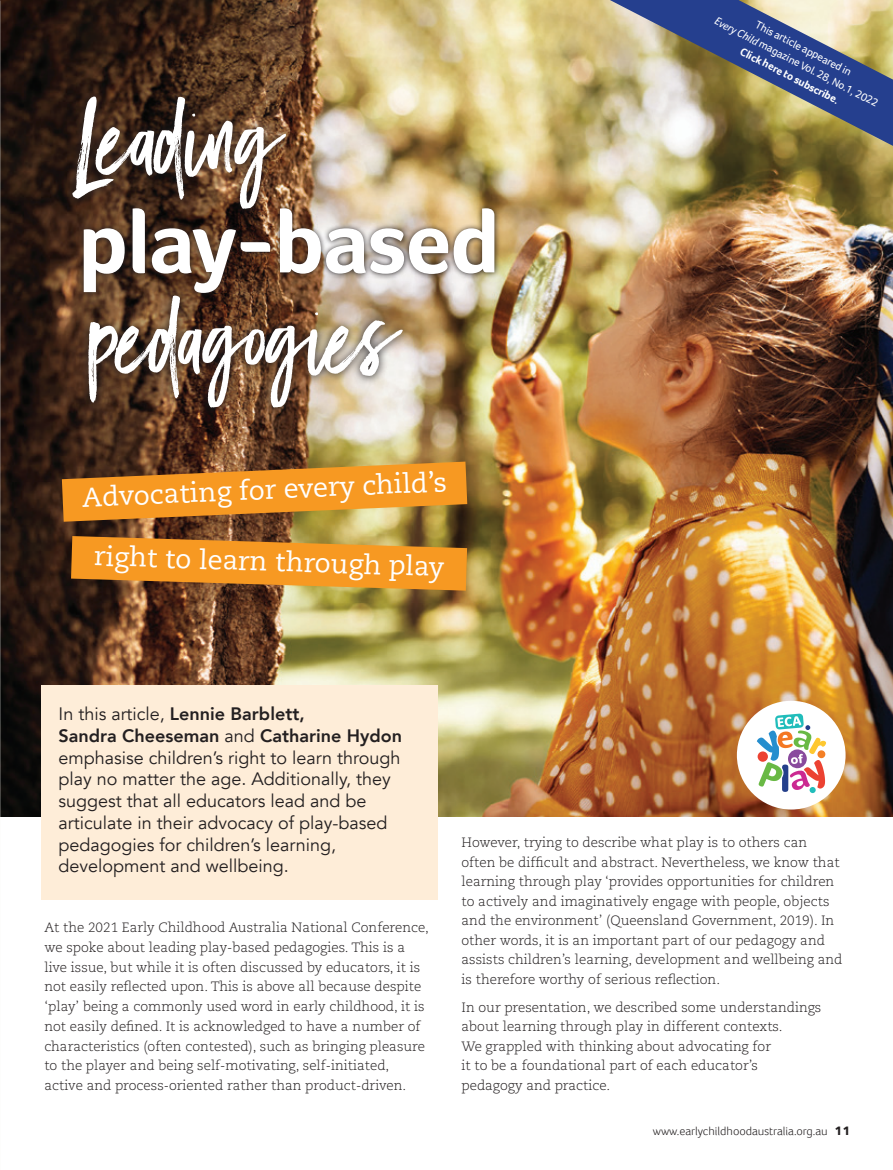
<style>
.page{position:relative;width:893px;height:1170px;background:#fff}
.page>*{position:absolute;margin:0;border:0;box-sizing:border-box;transform-origin:0 0}
.t1{font:96.15px "Black Diamond";color:#fff}
.t2{font:700 90.3px "Foco";letter-spacing:-.02em;color:#fff}
.t3{font:27px "Caecilia LT Pro 55 Roman";color:#fff}
.t4{font:18px/21.8px "Avenir";color:#231f20}
.t5{font:300 13.5px/19.5px "Caecilia LT Pro 45";color:#231f20}
.t6{font:300 12px "Foco";color:#231f20}
.t7{font:11.25px/15.5px "Foco";color:#fff;text-align:center}
.s1{font-style:italic}
.s2{font-weight:700}
.s3{font-weight:800}
.s4{font-family:"Avenir Next";font-weight:700}
</style>
<div class="page">
<img style="left:0;top:0;width:893px;height:816px">
<div style="left:42px;top:685px;width:396px;height:214px;background:#feedd8"></div>
<svg style="left:62px;top:461px;width:405px;height:60px;background:#d28727"></svg>
<img style="left:78px;top:203px;width:422px;height:96px">
<img style="left:79px;top:286px;width:333px;height:131px">
<svg style="left:64px;top:88px;width:231px;height:130px;background:#483020"></svg>
<svg style="left:71px;top:536px;width:396px;height:54px;background:#dc8c25"></svg>
<svg style="left:610px;top:0;width:283px;height:146px;background:#8a8b88"></svg>
<div style="left:737px;top:700px;width:109px;height:109px;background:#fff;border-radius:50%"></div>
<svg style="left:757px;top:713px;width:69px;height:80px"></svg>
<h1 class="t1" style="left:73px;top:79px;width:209px">Leading</h1>
<h2 class="t2" style="left:78px;top:182px;width:424px">play-based</h2>
<h1 class="t1" style="left:90px;top:277px;width:309px">pedagogies</h1>
<h3 class="t3" style="left:82px;top:478px;width:366px;rotate:-2deg">Advocating for every child’s</h3>
<h3 class="t3" style="left:95px;top:537px;width:352px;rotate:2deg">right to learn through play</h3>
<p class="t7" style="left:726px;top:0;width:184px;rotate:27deg">This article appeared in<br><span class="s1">Every Child</span> magazine Vol. 28, No.1, 2022<br><span class="s2">Click here to subscribe.</span></p>
<p class="t4" style="left:59px;top:703px;width:345px">In this article, <span class="s3">Lennie Barblett,<br>Sandra Cheeseman</span> and <span class="s3">Catharine Hydon </span>emphasise children’s right to learn through play no matter the age. Additionally, they suggest that all educators lead and be articulate in their advocacy of play-based pedagogies for children’s learning, development and wellbeing.</p>
<p class="t5" style="left:44px;top:917px;width:386px">At the 2021 Early Childhood Australia National Conference, we spoke about leading play-based pedagogies. This is a live issue, but while it is often discussed by educators, it is not easily reflected upon. This is above all because despite ‘play’ being a commonly used word in early childhood, it is not easily defined. It is acknowledged to have a number of characteristics (often contested), such as bringing pleasure to the player and being self-motivating, self-initiated, active and process-oriented rather than product-driven.</p>
<p class="t5" style="left:461px;top:832px;width:382px">However, trying to describe what play is to others can often be difficult and abstract. Nevertheless, we know that learning through play ‘provides opportunities for children to actively and imaginatively engage with people, objects and the environment’ (Queensland Government, 2019). In other words, it is an important part of our pedagogy and assists children’s learning, development and wellbeing and is therefore worthy of serious reflection.</p>
<p class="t5" style="left:461px;top:997px;width:361px">In our presentation, we described some understandings about learning through play in different contexts.<br>We grappled with thinking about advocating for<br>it to be a foundational part of each educator’s pedagogy and practice.</p>
<p class="t6" style="left:653px;top:1123px;width:199px">www.earlychildhoodaustralia.org.au <span class="s4">11</span></p>
</div>
